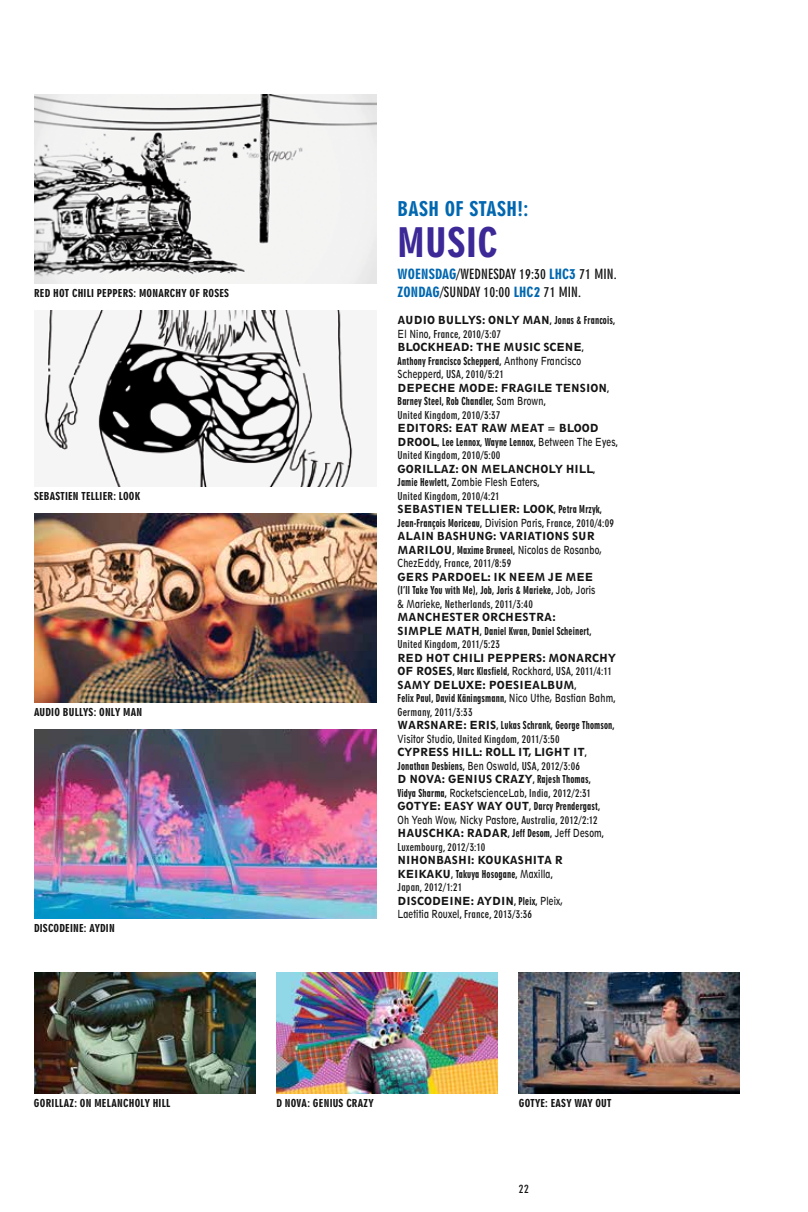
<style>
.page{position:relative;width:808px;height:1212px;background:#fff}
.page>*{position:absolute;margin:0;border:0;box-sizing:border-box;transform-origin:0 0}
.t1{font:39px "Geometric 706 BT Black Condensed B";color:#3c2897}
.t2{font:19.5px "Geometric 706 BT Black Condensed B";letter-spacing:.02em;color:#0067b0}
.t3{font:13.5px/18px "Geometric 706 BT Bold Condensed B";letter-spacing:.01em;color:#141414}
.t4{font:11.25px "Geometric 706 BT Bold Condensed B";color:#141414}
.t5{font:10.5px/13.5px "Geometric 706 BT Black Condensed B";letter-spacing:.02em;color:#141414;scale:.8 1}
.t6{font:800 condensed 10.5px/13.5px "Geometric 212 BT";color:#141414}
.t7{font:10.5px "Geometric 706 BT Bold Condensed B";letter-spacing:.01em;color:#141414}
.t8{font:10.5px "Geometric 706 BT Black Condensed B";letter-spacing:.02em;color:#141414}
.t9{font:condensed 10.5px/13.5px "Geometric 212 BT";letter-spacing:.02em;color:#141414;scale:.8 1}
.s1{font-family:"Geometric 706 BT Black Condensed B";color:#0067b0}
.s2{font-family:"Geometric 706 BT Black Condensed B";font-weight:400;font-stretch:normal}
.s3{font-family:"Geometric 212 BT";font-stretch:condensed}
.s4{font-family:"Geometric 706 BT Black Condensed B"}
.s5{font-family:"Geometric 212 BT";font-weight:800;font-stretch:condensed}
.s6{font-weight:400}
.s7{font-family:"Geometric 706 BT Bold Condensed B"}
.s8{font-family:"Geometric 706 BT Black Condensed B";font-stretch:normal}
.s9{font-family:"Geometric 706 BT Bold Condensed B";font-stretch:normal}
.s10{font-weight:800}
</style>
<div class="page">
<img style="left:34px;top:94px;width:342px;height:190px">
<img style="left:34px;top:513px;width:342px;height:189px">
<img style="left:276px;top:972px;width:221px;height:122px">
<img style="left:34px;top:972px;width:221px;height:122px">
<img style="left:519px;top:972px;width:221px;height:122px">
<img style="left:44px;top:310px;width:309px;height:176px">
<img style="left:34px;top:729px;width:342px;height:189px">
<p class="t8" style="left:34px;top:287px;width:197px">Red Hot Ch ili Pe ppers: Monarchy of Roses</p>
<p class="t8" style="left:34px;top:489px;width:108px">Sebastien Te llier: Look</p>
<p class="t8" style="left:34px;top:705px;width:110px">Audio Bullys: Only Man</p>
<p class="t8" style="left:34px;top:921px;width:82px">Discodeine: Aydin</p>
<h2 class="t2" style="left:398px;top:197px;width:132px">Bash of Stash!:</h2>
<h1 class="t1" style="left:398px;top:219px;width:102px">Music</h1>
<p class="t3" style="left:398px;top:265px;width:221px"><span class="s1">Woe nsdag</span>/Wednesday 19:30 <span class="s1">LHC3</span> 71 min.<br><span class="s1">Zondag</span>/Sunday 10:00 <span class="s1">LHC2</span> 71 min.</p>
<p class="t6" style="left:398px;top:313px;width:219px">AUD IO BULLYS: ON LY MAN<span class="s2">, Jonas &amp; Francois,</span></p>
<p class="t7" style="left:398px;top:327px;width:105px"><span class="s3">El Nino</span><span class="s4">,</span> France, 2010/3:07</p>
<p class="t6" style="left:398px;top:340px;width:188px">BLOCKHEAD: THE MUSIC SCEN E<span class="s2">,</span></p>
<p class="t5" style="left:398px;top:354px;width:231px">Anthony Francisco Schepperd, <span class="s3">Anthony Francisco</span></p>
<p class="t7" style="left:398px;top:368px;width:108px"><span class="s3">Schepperd</span><span class="s4">,</span> USA, 2010/5:21</p>
<p class="t6" style="left:398px;top:381px;width:213px">DEPECHE MODE: FRAGILE TENSION<span class="s2">,</span></p>
<p class="t5" style="left:398px;top:394px;width:187px">Barney Steel, Rob Chandler, <span class="s3">Sam Brown</span>,</p>
<p class="t7" style="left:398px;top:408px;width:104px">United Kingdom, 2010/3:37</p>
<p class="t6" style="left:398px;top:421px;width:201px">ED ITORS: EAT RAW MEAT = BLOOD</p>
<p class="t5" style="left:398px;top:435px;width:277px"><span class="s5">DROOL</span>, Lee Lennox, Wayne Lennox, <span class="s3">Between The Eyes</span>,</p>
<p class="t7" style="left:398px;top:449px;width:104px">United Kingdom, 2010/5:00</p>
<p class="t6" style="left:398px;top:462px;width:199px">GORILLAZ: ON MELANCHOLY H ILL<span class="s2">,<br>Jamie Hewlett,</span> <span class="s6">Zombie Flesh Eaters</span><span class="s2">,</span></p>
<p class="t7" style="left:398px;top:489px;width:104px">United Kingdom, 2010/4:21</p>
<p class="t6" style="left:398px;top:502px;width:206px">SEBASTIEN TELLIER: LOOK<span class="s2">, Petra Mrzyk,</span></p>
<p class="t5" style="left:398px;top:516px;width:272px">Jean-François Moriceau, <span class="s3">Division Paris</span>, <span class="s7">France, 2010/4:09</span></p>
<p class="t6" style="left:398px;top:529px;width:206px">ALAIN BASHUNG: VARIATIONS SUR<br>MARILOU<span class="s2">, Maxime Bruneel,</span> <span class="s6">Nicolas de Rosanbo,</span></p>
<p class="t7" style="left:398px;top:557px;width:115px"><span class="s3">ChezEddy</span><span class="s4">,</span> France, 2011/8:59</p>
<p class="t6" style="left:398px;top:570px;width:197px">GERS PARDOEL: I K NEEM JE MEE</p>
<p class="t5" style="left:398px;top:583px;width:249px">(I’ll Take You with Me), Job, Joris &amp; Marieke, <span class="s3">Job, Joris</span></p>
<p class="t7" style="left:398px;top:597px;width:137px"><span class="s3">&amp; Marieke</span><span class="s4">,</span> Netherlands, 2011/3:40</p>
<p class="t6" style="left:398px;top:610px;width:160px">MANCHESTER ORCHESTRA:</p>
<p class="t5" style="left:398px;top:624px;width:244px"><span class="s5">SIMP LE MATH</span>, Daniel Kwan, Daniel Scheinert,</p>
<p class="t7" style="left:398px;top:638px;width:104px">United Kingdom, 2011/5:23</p>
<p class="t6" style="left:398px;top:651px;width:220px">RED HOT CHILI PEPPERS: MONARCHY</p>
<p class="t5" style="left:398px;top:664px;width:270px"><span class="s5">OF ROSES</span>, Marc Klasfield, <span class="s3">Rockhard</span>, <span class="s7">USA, 2011/4:11</span></p>
<p class="t6" style="left:398px;top:678px;width:180px">SAMY DELUXE: POESIEALB UM<span class="s2">,</span></p>
<p class="t5" style="left:398px;top:691px;width:274px">Felix Paul, David Käningsmann, <span class="s3">Nico Uthe, Bastian Bahm</span>,</p>
<p class="t7" style="left:398px;top:705px;width:77px">Germany, 2011/3:33</p>
<p class="t5" style="left:398px;top:718px;width:273px"><span class="s5">WARSN ARE: E RIS</span>, Lukas Schrank, George Thomson,</p>
<p class="t7" style="left:398px;top:732px;width:163px"><span class="s3">Visitor Studio</span><span class="s4">,</span> United Kingdom, 2011/3:50</p>
<p class="t6" style="left:398px;top:745px;width:191px">CYP RESS H ILL: ROLL IT, LIGHT IT<span class="s2">,</span></p>
<p class="t5" style="left:398px;top:759px;width:230px">Jonathan Desbiens, <span class="s3">Ben Oswald</span>, <span class="s7">USA, 2012/3:06</span></p>
<p class="t5" style="left:398px;top:772px;width:243px"><span class="s5">D NOVA: GEN IUS CRAZY</span>, Rajesh Thomas,<br>Vidya Sharma, <span class="s3">RocketscienceLab</span>, <span class="s7">India, 2012/2:31</span></p>
<p class="t5" style="left:398px;top:799px;width:255px"><span class="s5">GOTYE: E ASY WAY OUT</span>, Darcy Prendergast,</p>
<p class="t9" style="left:398px;top:813px;width:260px">Oh Yeah Wow, Nicky Pastore<span class="s8">,</span> <span class="s9">Australia, 2012/2:12<br></span><span class="s10">H AUSCHKA: RADAR</span><span class="s8">, Jeff Desom,</span> Jeff Desom<span class="s8">,</span></p>
<p class="t7" style="left:398px;top:840px;width:89px">Luxembourg, 2012/3:10</p>
<p class="t6" style="left:398px;top:853px;width:165px">NIHONBASHI: KOUKASHITA R</p>
<p class="t5" style="left:398px;top:867px;width:195px"><span class="s5">KEIKAKU</span>, Takuya Hosogane, <span class="s3">Maxilla</span>,</p>
<p class="t7" style="left:398px;top:881px;width:66px">Japan, 2012/1:21</p>
<p class="t6" style="left:398px;top:894px;width:167px">DISCOD EIN E: AYD IN<span class="s2">, Pleix,</span> <span class="s6">Pleix,</span></p>
<p class="t7" style="left:398px;top:908px;width:136px"><span class="s3">Laetitia Rouxel</span><span class="s4">,</span> France, 2013/3:36</p>
<p class="t8" style="left:34px;top:1097px;width:138px">Gorillaz: On Me lancholy Hill</p>
<p class="t8" style="left:276px;top:1097px;width:99px">D Nova: Ge nius Crazy</p>
<p class="t8" style="left:519px;top:1097px;width:94px">Gotye: Easy Way Out</p>
<p class="t4" style="left:519px;top:1182px;width:12px">22</p>
</div>
